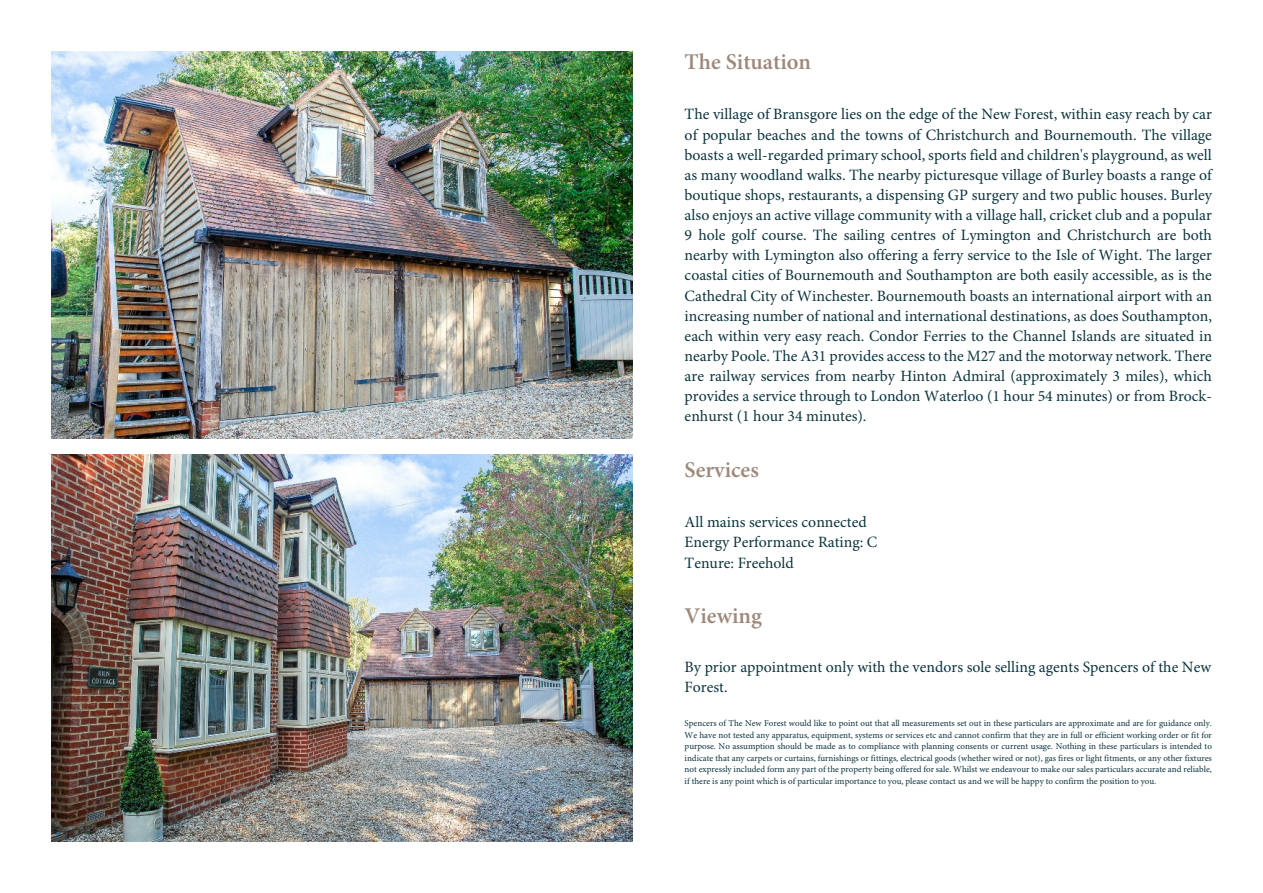
<style>
.page{position:relative;width:1263px;height:893px;background:#fff}
.page>*{position:absolute;margin:0;border:0;box-sizing:border-box;transform-origin:0 0}
.t1{font:600 22.5px "Minion Pro";color:#9e887b}
.t2{font:15.75px/20.1px "Minion Pro";color:#0b343e}
.t3{font:9px/11.6px "Minion Pro";color:#0b333d;text-align:justify}
</style>
<div class="page">
<img style="left:51px;top:51px;width:582px;height:388px">
<img style="left:51px;top:454px;width:582px;height:388px">
<h1 class="t1" style="left:685px;top:52px;width:128px">The Situation</h1>
<p class="t2" style="left:685px;top:106px;width:529px;text-align:justify">The village of Bransgore lies on the edge of the New Forest, within easy reach by car of popular beaches and the towns of Christchurch and Bournemouth. The village boasts a well-regarded primary school, sports field and children's playground, as well as many woodland walks. The nearby picturesque village of Burley boasts a range of boutique shops, restaurants, a dispensing GP surgery and two public houses. Burley also enjoys an active village community with a village hall, cricket club and a popular 9 hole golf course. The sailing centres of Lymington and Christchurch are both nearby with Lymington also offering a ferry service to the Isle of Wight. The larger coastal cities of Bournemouth and Southampton are both easily accessible, as is the Cathedral City of Winchester. Bournemouth boasts an international airport with an increasing number of national and international destinations, as does Southampton, each within very easy reach. Condor Ferries to the Channel Islands are situated in nearby Poole. The A31 provides access to the M27 and the motorway network. There are railway services from nearby Hinton Admiral (approximately 3 miles), which provides a service through to London Waterloo (1 hour 54 minutes) or from Brock&shy;enhurst (1 hour 34 minutes).</p>
<h1 class="t1" style="left:685px;top:460px;width:76px">Services</h1>
<p class="t2" style="left:685px;top:514px;width:194px">All mains services connected<br>Energy Performance Rating: C<br>Tenure: Freehold</p>
<h1 class="t1" style="left:685px;top:606px;width:79px">Viewing</h1>
<p class="t2" style="left:685px;top:659px;width:528px">By prior appointment only with the vendors sole selling agents Spencers of the New<br>Forest.</p>
<p class="t3" style="left:685px;top:718px;width:529px">Spencers of The New Forest would like to point out that all measurements set out in these particulars are approximate and are for guidance only.<br>We have not tested any apparatus, equipment, systems or services etc and cannot confirm that they are in full or efficient working order or fit for purpose. No assumption should be made as to compliance with planning consents or current usage. Nothing in these particulars is intended to indicate that any carpets or curtains, furnishings or fittings, electrical goods (whether wired or not), gas fires or light fitments, or any other fixtures not expressly included form any part of the property being offered for sale. Whilst we endeavour to make our sales particulars accurate and reliable, if there is any point which is of particular importance to you, please contact us and we will be happy to confirm the position to you.</p>
</div>
